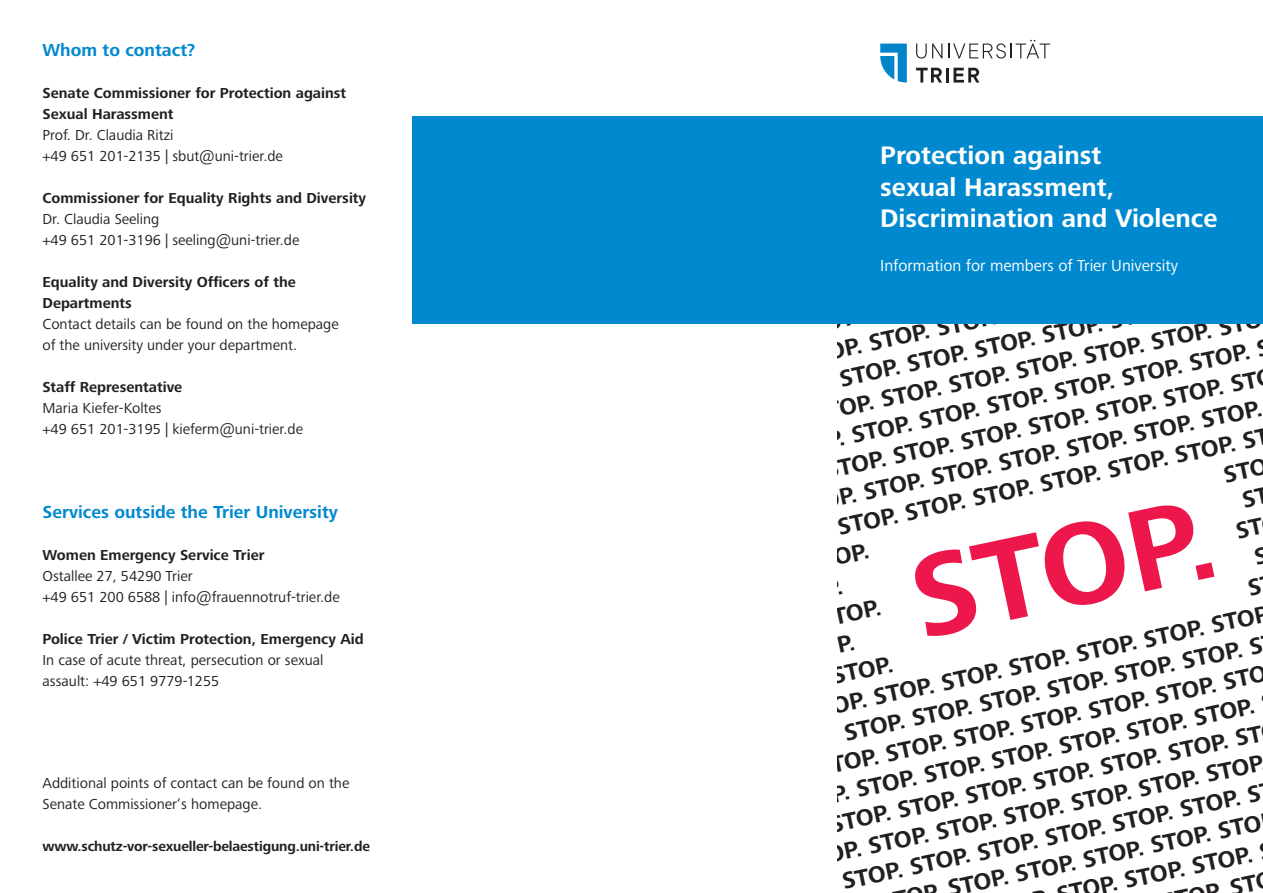
<style>
.page{position:relative;width:1263px;height:893px;background:#fff}
.page>*{position:absolute;margin:0;border:0;box-sizing:border-box;transform-origin:0 0}
.t1{font:700 120.6px "Frutiger Next LTW1 G";color:#ed174c}
.t2{font:700 26.25px/31.5px "Frutiger Next LTW1 G";color:#fff}
.t3{font:700 24.15px "Frutiger Next LTW1 G";color:#231f20}
.t4{font:700 18px "Frutiger Next LTW1 G";color:#0089cf}
.t5{font:16.5px "Frutiger Next LTW1 G";color:#fff}
.t6{font:15px/21px "Frutiger Next LTW1 G";color:#231f20}
.t7{font:700 15px/21px "Frutiger Next LTW1 G";color:#231f20}
.t8{font:700 14.25px "Frutiger Next LTW1 G";letter-spacing:-.01em;color:#231f20}
</style>
<div class="page">
<div style="left:412px;top:116px;width:851px;height:207px;background:#0089cf"></div>
<svg style="left:880px;top:44px;width:27px;height:39px"></svg>
<svg style="left:916px;top:44px;width:26px;height:15px"></svg>
<svg style="left:948px;top:40px;width:102px;height:19px"></svg>
<svg style="left:916px;top:68px;width:26px;height:15px"></svg>
<hr style="left:946px;top:68px;width:3px;height:15px;background:#231f20">
<svg style="left:953px;top:68px;width:26px;height:15px"></svg>
<p class="t4" style="left:43px;top:43px;width:154px">Whom to contact?</p>
<p class="t7" style="left:43px;top:84px;width:305px">Senate Commissioner for Protection against<br>Sexual Harassment</p>
<p class="t6" style="left:43px;top:126px;width:242px">Prof. Dr. Claudia Ritzi<br>+49 651 201-2135 | sbut@uni-trier.de</p>
<p class="t7" style="left:43px;top:189px;width:325px">Commissioner for Equality Rights and Diversity</p>
<p class="t6" style="left:43px;top:210px;width:258px">Dr. Claudia Seeling<br>+49 651 201-3196 | seeling@uni-trier.de</p>
<p class="t7" style="left:43px;top:273px;width:255px">Equality and Diversity Officers of the<br>Departments</p>
<p class="t6" style="left:43px;top:315px;width:298px">Contact details can be found on the homepage of the university under your department.</p>
<p class="t7" style="left:43px;top:378px;width:141px">Staff Representative</p>
<p class="t6" style="left:43px;top:399px;width:262px">Maria Kiefer-Koltes<br>+49 651 201-3195 | kieferm@uni-trier.de</p>
<p class="t4" style="left:43px;top:505px;width:297px">Services outside the Trier University</p>
<p class="t7" style="left:43px;top:546px;width:223px">Women Emergency Service Trier</p>
<p class="t6" style="left:43px;top:567px;width:299px">Ostallee 27, 54290 Trier<br>+49 651 200 6588 | info@frauennotruf-trier.de</p>
<p class="t7" style="left:43px;top:630px;width:323px">Police Trier / Victim Protection, Emergency Aid</p>
<p class="t6" style="left:43px;top:651px;width:283px">In case of acute threat, persecution or sexual assault: +49 651 9779-1255</p>
<p class="t6" style="left:43px;top:774px;width:308px">Additional points of contact can be found on the<br>Senate Commissioner‘s homepage.</p>
<p class="t8" style="left:43px;top:841px;width:329px">www.schutz-vor-sexueller-belaestigung.uni-trier.de</p>
<p class="t2" style="left:880px;top:142px;width:339px">Protection against<br>sexual Harassment,<br>Discrimination and Violence</p>
<p class="t5" style="left:880px;top:260px;width:299px">Information for members of Trier University</p>
<p class="t3" style="left:826px;top:344px;width:265px;rotate:-12deg">OP. STOP. STOP. STOP. S</p>
<p class="t3" style="left:838px;top:371px;width:391px;rotate:-12deg">STOP. STOP. STOP. STOP. STOP. STO</p>
<p class="t3" style="left:825px;top:403px;width:447px;rotate:-12deg">TOP. STOP. STOP. STOP. STOP. STOP. STO</p>
<p class="t3" style="left:826px;top:433px;width:433px;rotate:-12deg">P. STOP. STOP. STOP. STOP. STOP. STOP.</p>
<p class="t3" style="left:824px;top:463px;width:443px;rotate:-12deg">STOP. STOP. STOP. STOP. STOP. STOP. ST</p>
<p class="t3" style="left:820px;top:493px;width:451px;rotate:-12deg">OP. STOP. STOP. STOP. STOP. STOP. STOP.</p>
<p class="t3" style="left:836px;top:519px;width:443px;rotate:-12deg">STOP. STOP. STOP. STOP. STOP. STOP. ST</p>
<h1 class="t1" style="left:904px;top:560px;width:311px;rotate:-12deg">STOP.</h1>
<p class="t3" style="left:831px;top:609px;width:50px;rotate:-12deg">TOP.</p>
<p class="t3" style="left:831px;top:668px;width:63px;rotate:-12deg">STOP.</p>
<p class="t3" style="left:830px;top:698px;width:448px;rotate:-12deg">OP. STOP. STOP. STOP. STOP. STOP. STOP</p>
<p class="t3" style="left:843px;top:725px;width:429px;rotate:-12deg">STOP. STOP. STOP. STOP. STOP. STOP. S</p>
<p class="t3" style="left:829px;top:757px;width:447px;rotate:-12deg">TOP. STOP. STOP. STOP. STOP. STOP. STO</p>
<p class="t3" style="left:830px;top:787px;width:433px;rotate:-12deg">P. STOP. STOP. STOP. STOP. STOP. STOP.</p>
<p class="t3" style="left:829px;top:817px;width:443px;rotate:-12deg">STOP. STOP. STOP. STOP. STOP. STOP. ST</p>
<p class="t3" style="left:825px;top:847px;width:448px;rotate:-12deg">OP. STOP. STOP. STOP. STOP. STOP. STOP</p>
<p class="t3" style="left:841px;top:873px;width:429px;rotate:-12deg">STOP. STOP. STOP. STOP. STOP. STOP. S</p>
<p class="t3" style="left:922px;top:886px;width:347px;rotate:-12deg">P STOP. STOP. STOP. STOP. STO</p>
<p class="t3" style="left:1068px;top:884px;width:188px;rotate:-12deg">TOP. STOP. STOP.</p>
</div>
